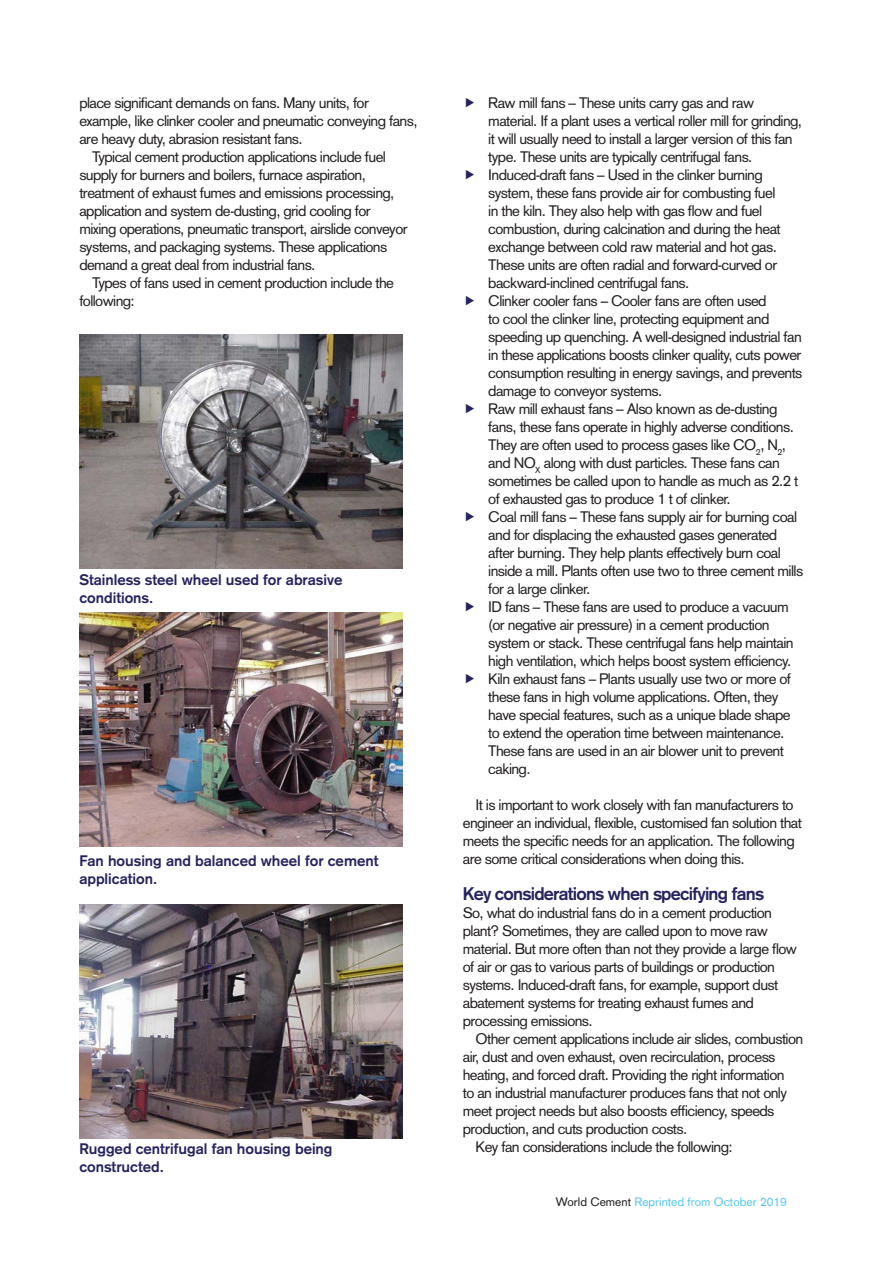
<style>
.page{position:relative;width:893px;height:1263px;background:#fff}
.page>*{position:absolute;margin:0;border:0;box-sizing:border-box;transform-origin:0 0}
.Subhead_1{font:700 18px "Akzidenz Grotesk";letter-spacing:-.04em;color:#26235f}
.Body_Text{font:15px/18px "Akzidenz Grotesk";letter-spacing:-.04em;color:#231f20}
.Text_1st_Para{font:15px/18px "Akzidenz Grotesk";letter-spacing:-.04em;color:#231f20}
.Caption__No_Line{font:700 15px/18px "Akzidenz Grotesk";color:#26235f}
.t1{font:12px "Akzidenz Grotesk";color:#56c8f3}
.s1{color:#231f20}
</style>
<div class="page">
<img style="left:79px;top:335px;width:324px;height:234px">
<img style="left:79px;top:613px;width:324px;height:234px">
<img style="left:80px;top:904px;width:322px;height:234px">
<p class="Text_1st_Para" style="left:79px;top:94px;width:340px">place significant demands on fans. Many units, for example, like clinker cooler and pneumatic conveying fans, are heavy duty, abrasion resistant fans.</p>
<p class="Body_Text" style="left:79px;top:148px;width:330px;text-indent:13px">Typical cement production applications include fuel supply for burners and boilers, furnace aspiration, treatment of exhaust fumes and emissions processing, application and system de-dusting, grid cooling for mixing operations, pneumatic transport, airslide conveyor systems, and packaging systems. These applications demand a great deal from industrial fans.</p>
<p class="Body_Text" style="left:79px;top:274px;width:316px;text-indent:13px">Types of fans used in cement production include the following:</p>
<p class="Caption__No_Line" style="left:79px;top:570px;width:264px">Stainless steel wheel used for abrasive conditions.</p>
<p class="Caption__No_Line" style="left:79px;top:852px;width:301px">Fan housing and balanced wheel for cement application.</p>
<p class="Caption__No_Line" style="left:79px;top:1140px;width:255px">Rugged centrifugal fan housing being constructed.</p>
<p class="Body_Text" style="left:488px;top:94px;width:315px">Raw mill fans – These units carry gas and raw material. If a plant uses a vertical roller mill for grinding, it will usually need to install a larger version of this fan type. These units are typically centrifugal fans.</p>
<p class="Body_Text" style="left:488px;top:166px;width:294px">Induced-draft fans – Used in the clinker burning system, these fans provide air for combusting fuel in the kiln. They also help with gas flow and fuel combustion, during calcination and during the heat exchange between cold raw material and hot gas.<br>These units are often radial and forward-curved or backward-inclined centrifugal fans.</p>
<p class="Body_Text" style="left:488px;top:292px;width:316px">Clinker cooler fans – Cooler fans are often used<br>to cool the clinker line, protecting equipment and speeding up quenching. A well-designed industrial fan in these applications boosts clinker quality, cuts power consumption resulting in energy savings, and prevents damage to conveyor systems.</p>
<p class="Body_Text" style="left:488px;top:400px;width:311px">Raw mill exhaust fans – Also known as de‑dusting fans, these fans operate in highly adverse conditions.<br>They are often used to process gases like CO<sub>2</sub>, N<sub>2</sub>, and NO<sub>X</sub> along with dust particles. These fans can sometimes be called upon to handle as much as 2.2 t of exhausted gas to produce 1 t of clinker.</p>
<p class="Body_Text" style="left:488px;top:508px;width:316px">Coal mill fans – These fans supply air for burning coal and for displacing the exhausted gases generated after burning. They help plants effectively burn coal inside a mill. Plants often use two to three cement mills for a large clinker.</p>
<p class="Body_Text" style="left:488px;top:598px;width:307px">ID fans – These fans are used to produce a vacuum (or negative air pressure) in a cement production system or stack. These centrifugal fans help maintain high ventilation, which helps boost system efficiency.</p>
<p class="Body_Text" style="left:488px;top:670px;width:304px">Kiln exhaust fans – Plants usually use two or more of these fans in high volume applications. Often, they have special features, such as a unique blade shape to extend the operation time between maintenance.<br>These fans are used in an air blower unit to prevent caking.</p>
<p class="Body_Text" style="left:463px;top:796px;width:341px;text-indent:13px">It is important to work closely with fan manufacturers to engineer an individual, flexible, customised fan solution that meets the specific needs for an application. The following are some critical considerations when doing this.</p>
<p class="Subhead_1" style="left:463px;top:883px;width:303px">Key considerations when specifying fans</p>
<p class="Text_1st_Para" style="left:463px;top:904px;width:336px">So, what do industrial fans do in a cement production plant? Sometimes, they are called upon to move raw material. But more often than not they provide a large flow of air or gas to various parts of buildings or production systems. Induced-draft fans, for example, support dust abatement systems for treating exhaust fumes and processing emissions.</p>
<p class="Body_Text" style="left:463px;top:1030px;width:342px;text-indent:13px">Other cement applications include air slides, combustion air, dust and oven exhaust, oven recirculation, process heating, and forced draft. Providing the right information<br>to an industrial manufacturer produces fans that not only meet project needs but also boosts efficiency, speeds production, and cuts production costs.</p>
<p class="Body_Text" style="left:476px;top:1138px;width:259px">Key fan considerations include the following:</p>
<p class="t1" style="left:556px;top:1194px;width:232px"><span class="s1">World Cement</span> Reprinted from October 2019</p>
</div>
